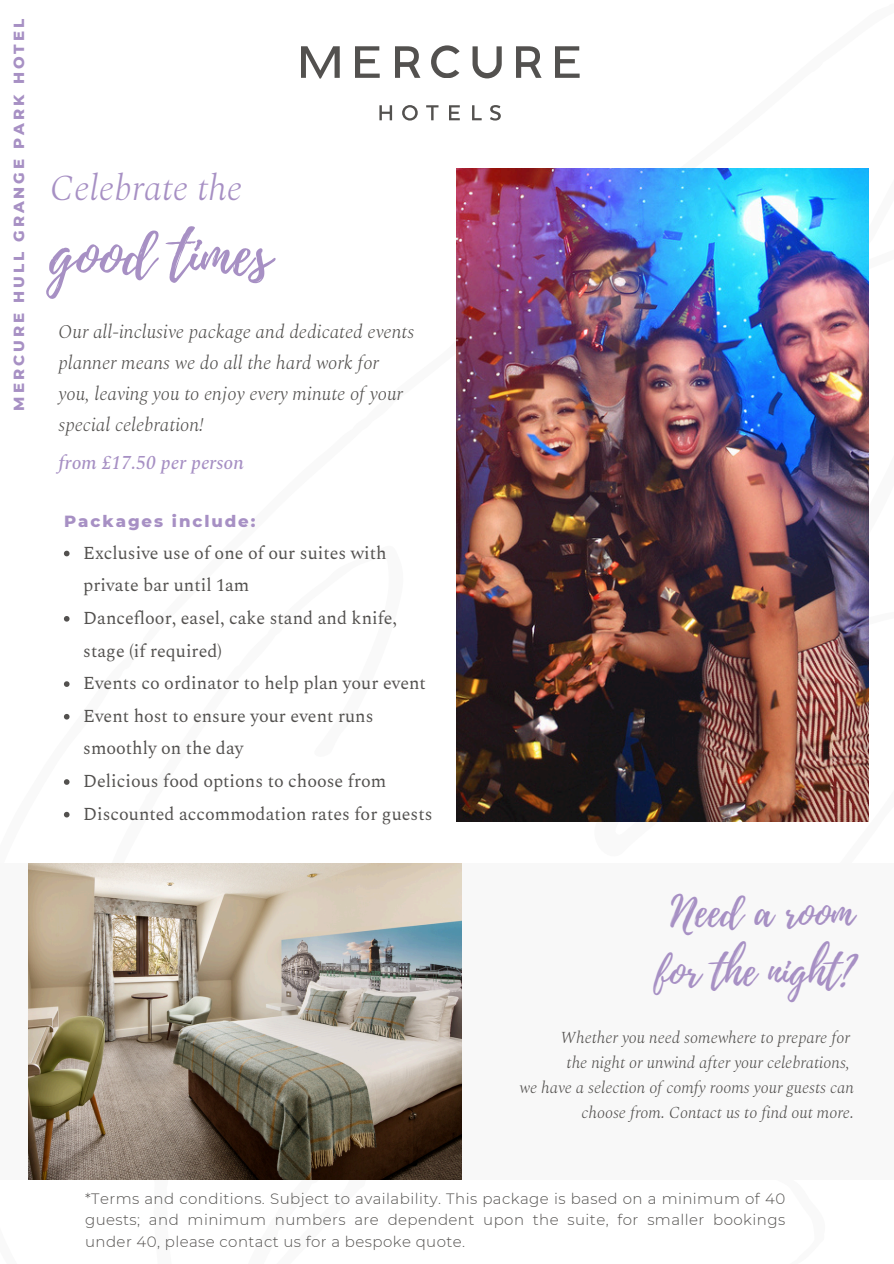
<style>
.page{position:relative;width:894px;height:1264px;background:#fff}
.page>*{position:absolute;margin:0;border:0;box-sizing:border-box;transform-origin:0 0}
.t1{font:60px "Playlist Script";color:#a790c4}
.t2{font:42px/58.5px "Playlist Script";color:#a790c4;text-align:center}
.t3{font:italic 300 36px "Spectral";color:#a790c4}
.t4{font:italic 500 19.35px "Spectral";color:#a790c4}
.t5{font:italic 300 19.05px/30.9px "Spectral";color:#53514f}
.t6{font:18px/32.7px "Spectral";color:#53514f}
.t7{font:italic 300 16.5px/24.8px "Spectral";color:#53514f;text-align:right}
.t8{font:800 16.5px "Montserrat";letter-spacing:.12em;color:#a790c4}
.t9{font:300 15px/21.5px "Montserrat";letter-spacing:.03em;color:#53514f;text-align:justify}
.t10{font:800 15px "Montserrat";letter-spacing:.195em;color:#a790c4}
</style>
<div class="page">
<svg style="left:301px;top:46px;width:38px;height:33px"></svg>
<svg style="left:355px;top:46px;width:24px;height:32px"></svg>
<svg style="left:395px;top:46px;width:25px;height:32px"></svg>
<svg style="left:379px;top:105px;width:13px;height:15px"></svg>
<svg style="left:402px;top:105px;width:15px;height:16px"></svg>
<svg style="left:426px;top:105px;width:12px;height:15px"></svg>
<svg style="left:431px;top:45px;width:28px;height:33px"></svg>
<svg style="left:449px;top:105px;width:10px;height:15px"></svg>
<svg style="left:472px;top:63px;width:29px;height:15px"></svg>
<svg style="left:472px;top:105px;width:9px;height:15px"></svg>
<svg style="left:490px;top:105px;width:10px;height:16px"></svg>
<svg style="left:516px;top:46px;width:25px;height:32px"></svg>
<svg style="left:555px;top:46px;width:24px;height:32px"></svg>
<img style="left:456px;top:168px;width:412px;height:653px">
<svg style="left:64px;top:550px;width:5px;height:6px"></svg>
<svg style="left:64px;top:616px;width:5px;height:5px"></svg>
<svg style="left:64px;top:681px;width:5px;height:6px"></svg>
<svg style="left:64px;top:714px;width:5px;height:5px"></svg>
<svg style="left:64px;top:779px;width:5px;height:5px"></svg>
<svg style="left:64px;top:811px;width:5px;height:6px"></svg>
<div style="left:0;top:863px;width:893px;height:316px;background:#f8f8f8"></div>
<img style="left:28px;top:863px;width:434px;height:316px">
<p class="t10" style="left:10px;top:410px;width:393px;rotate:-90deg">MERCURE HULL GRANGE PARK HOTEL</p>
<h6 class="t3" style="left:50px;top:162px;width:194px">Celebrate the</h6>
<h3 class="t1" style="left:50px;top:211px;width:222px">good times</h3>
<p class="t5" style="left:59px;top:317px;width:357px">Our all-inclusive package and dedicated events planner means we do all the hard work for you, leaving you to enjoy every minute of your special celebration!</p>
<p class="t4" style="left:59px;top:448px;width:187px">from £17.50 per person</p>
<h1 class="t8" style="left:64px;top:511px;width:193px">Packages include:</h1>
<h5 class="t6" style="left:83px;top:537px;width:305px">Exclusive use of one of our suites with private bar until 1am</h5>
<h4 class="t6" style="left:83px;top:602px;width:315px">Dancefloor, easel, cake stand and knife, stage (if required)</h4>
<p class="t6" style="left:83px;top:667px;width:344px">Events co ordinator to help plan your event</p>
<p class="t6" style="left:83px;top:700px;width:292px">Event host to ensure your event runs smoothly on the day</p>
<p class="t6" style="left:83px;top:765px;width:304px">Delicious food options to choose from</p>
<p class="t6" style="left:83px;top:798px;width:350px">Discounted accommodation rates for guests</p>
<h2 class="t2" style="left:655px;top:884px;width:200px">Need a room for the night?</h2>
<p class="t7" style="left:560px;top:1026px;width:291px">Whether you need somewhere to prepare for</p>
<p class="t7" style="left:566px;top:1050px;width:285px">the night or unwind after your celebrations,</p>
<p class="t7" style="left:519px;top:1075px;width:336px">we have a selection of comfy rooms your guests can choose from. Contact us to find out more.</p>
<p class="t9" style="left:85px;top:1187px;width:701px">*Terms and conditions. Subject to availability. This package is based on a minimum of 40 guests; and minimum numbers are dependent upon the suite, for smaller bookings under 40, please contact us for a bespoke quote.</p>
</div>
